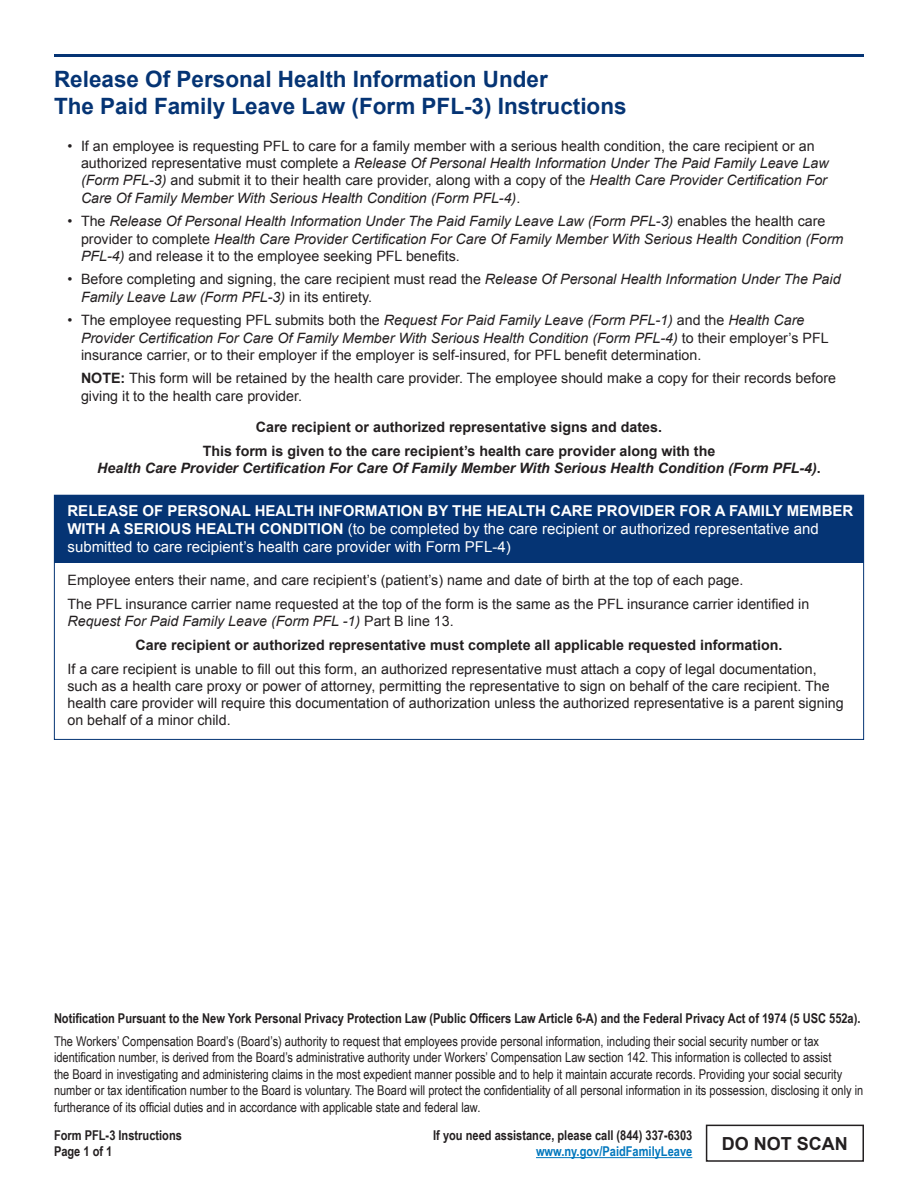
<style>
.page{position:relative;width:918px;height:1188px;background:#fff}
.page>*{position:absolute;margin:0;border:0;box-sizing:border-box;transform-origin:0 0}
.t1{font:700 22.5px/27px "Arial";color:#053474}
.t2{font:700 18px "Arial";color:#231f20}
.t3{font:15px/18px "Arial";color:#fff}
.t4{font:14.25px/17.1px "Arial";color:#231f20}
.t5{font:italic 14.25px/17.1px "Arial";color:#231f20}
.t6{font:700 14.25px/23.9px "Arial";color:#231f20}
.t7{font:italic 700 14.25px "Arial";color:#231f20}
.t8{font:13.5px/16.5px "Arial Narrow";color:#231f20}
.t9{font:700 13.5px/16.2px "Arial Narrow";color:#231f20}
.t10{font:700 13.5px "Arial Narrow";color:#0077bd}
.s1{font-style:italic}
.s2{font-style:normal}
.s3{font-weight:700}
.s4{font-weight:400;font-style:italic}
.s5{font-weight:400}
</style>
<div class="page">
<hr style="left:54px;top:54px;width:810px;height:3px;background:#053474">
<hr style="left:536px;top:1157px;width:156px;height:1px;background:#0077bd">
<div style="left:54px;top:495px;width:810px;height:67px;background:#053474"></div>
<div style="left:706px;top:1125px;width:158px;height:37px;border:2px solid #231f20"></div>
<h1 class="t1" style="left:54px;top:66px;width:574px">Release Of Personal Health Information Under<br>The Paid Family Leave Law (Form PFL-3) Instructions</h1>
<p class="t4" style="left:68px;top:138px;width:6px">•</p>
<p class="t4" style="left:68px;top:213px;width:6px">•</p>
<p class="t4" style="left:68px;top:271px;width:6px">•</p>
<p class="t4" style="left:68px;top:312px;width:6px">•</p>
<p class="t4" style="left:81px;top:138px;width:749px">If an employee is requesting PFL to care for a family member with a serious health condition, the care recipient or an authorized representative must complete a <span class="s1">Release Of Personal Health Information Under The Paid Family Leave Law (Form PFL-3)</span> and submit it to their health care provider, along with a copy of the <span class="s1">Health Care Provider Certification For Care Of Family Member With Serious Health Condition (Form PFL-4)</span>.</p>
<p class="t5" style="left:81px;top:213px;width:764px"><span class="s2">The</span> Release Of Personal Health Information Under The Paid Family Leave Law (Form PFL-3) <span class="s2">enables the health care provider to complete</span> Health Care Provider Certification For Care Of Family Member With Serious Health Condition (Form<br>PFL-4) <span class="s2">and release it to the employee seeking PFL benefits.</span></p>
<p class="t5" style="left:81px;top:271px;width:761px"><span class="s2">Before completing and signing, the care recipient must read the</span> Release Of Personal Health Information Under The Paid<br>Family Leave Law (Form PFL-3) <span class="s2">in its entirety.</span></p>
<p class="t4" style="left:81px;top:312px;width:749px">The employee requesting PFL submits both the <span class="s1">Request For Paid Family Leave (Form PFL-1)</span> and the <span class="s1">Health Care<br>Provider Certification For Care Of Family Member With Serious Health Condition (Form PFL-4)</span> to their employer’s PFL insurance carrier, or to their employer if the employer is self-insured, for PFL benefit determination.</p>
<p class="t4" style="left:81px;top:370px;width:757px"><span class="s3">NOTE:</span> This form will be retained by the health care provider. The employee should make a copy for their records before giving it to the health care provider.</p>
<p class="t6" style="left:203px;top:416px;width:514px;text-align:center">Care recipient or authorized representative signs and dates.<br>This form is given to the care recipient’s health care provider along with the</p>
<p class="t7" style="left:97px;top:459px;width:725px">Health Care Provider Certification For Care Of Family Member With Serious Health Condition (Form PFL-4)<span class="s2">.</span></p>
<p class="t3" style="left:68px;top:502px;width:787px"><span class="s3">RELEASE OF PERSONAL HEALTH INFORMATION BY THE HEALTH CARE PROVIDER FOR A FAMILY MEMBER<br>WITH A SERIOUS HEALTH CONDITION</span> (to be completed by the care recipient or authorized representative and submitted to care recipient’s health care provider with Form PFL-4)</p>
<p class="t4" style="left:68px;top:569px;width:743px;line-height:23.9px">Employee enters their name, and care recipient’s (patient’s) name and date of birth at the top of each page.<br>The PFL insurance carrier name requested at the top of the form is the same as the PFL insurance carrier identified in</p>
<p class="t6" style="left:136px;top:610px;width:648px;text-indent:-68px"><span class="s4">Request For Paid Family Leave (Form PFL -1)</span> <span class="s5">Part B line 13.<br></span>Care recipient or authorized representative must complete all applicable requested information.</p>
<p class="t4" style="left:68px;top:661px;width:778px">If a care recipient is unable to fill out this form, an authorized representative must attach a copy of legal documentation, such as a health care proxy or power of attorney, permitting the representative to sign on behalf of the care recipient. The health care provider will require this documentation of authorization unless the authorized representative is a parent signing on behalf of a minor child.</p>
<p class="t9" style="left:54px;top:1009px;width:808px">Notification Pursuant to the New York Personal Privacy Protection Law (Public Officers Law Article 6-A) and the Federal Privacy Act of 1974 (5 USC 552a).</p>
<p class="t8" style="left:54px;top:1032px;width:811px">The Workers’ Compensation Board’s (Board’s) authority to request that employees provide personal information, including their social security number or tax identification number, is derived from the Board’s administrative authority under Workers’ Compensation Law section 142. This information is collected to assist<br>the Board in investigating and administering claims in the most expedient manner possible and to help it maintain accurate records. Providing your social security number or tax identification number to the Board is voluntary. The Board will protect the confidentiality of all personal information in its possession, disclosing it only in furtherance of its official duties and in accordance with applicable state and federal law.</p>
<p class="t2" style="left:722px;top:1131px;width:128px">DO NOT SCAN</p>
<p class="t9" style="left:433px;top:1126px;width:261px">If you need assistance, please call (844) 337-6303</p>
<p class="t10" style="left:536px;top:1141px;width:158px">www.ny.gov/PaidFamilyLeave</p>
<p class="t9" style="left:54px;top:1126px;width:129px">Form PFL-3 Instructions<br>Page 1 of 1</p>
</div>
